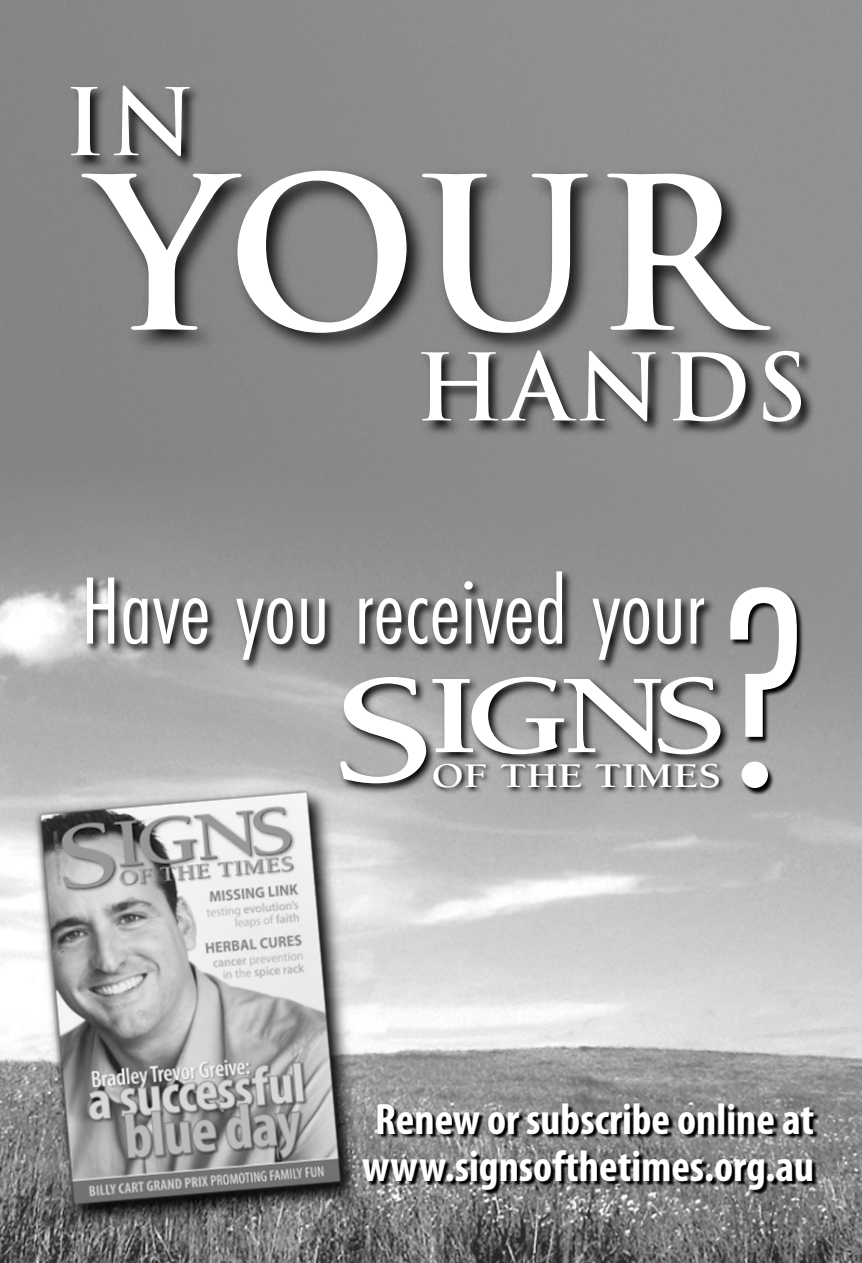
<style>
.page{position:relative;width:862px;height:1263px;background:#fff}
.page>*{position:absolute;margin:0;border:0;box-sizing:border-box;transform-origin:0 0}
.t1{font:300 condensed 294.07px "Futura EF";color:#fff}
.t2{font:700 206.78px "Trajan Pro";color:#fff}
.t3{font:700 115.2px "Berkeley";color:#fff;scale:1.25 1}
.t4{font:300 condensed 99px "Futura EF";color:#fff}
.t5{font:700 90.45px "Trajan Pro";letter-spacing:.05em;color:#fff}
.t6{font:700 condensed 44.1px/47.2px "Myriad Pro";color:#fff}
.t7{font:700 35.77px "Berkeley";color:#fff;scale:1.2 1}
.s1{font-size:157.95px}
</style>
<div class="page">
<img style="left:0;top:0;width:861px;height:1263px">
<svg style="left:30px;top:796px;width:335px;height:437px;background:#8f9091"></svg>
<img style="left:20px;top:770px;width:342px;height:456px">
<svg style="left:336px;top:674px;width:393px;height:122px;background:#777879"></svg>
<svg style="left:430px;top:759px;width:296px;height:36px;background:#8a8b8c"></svg>
<svg style="left:83px;top:567px;width:633px;height:105px;background:#838485"></svg>
<svg style="left:363px;top:1104px;width:455px;height:92px;background:#656667"></svg>
<div style="left:69px;top:82px;width:135px;height:90px;background:#000;opacity:.9"></div>
<div style="left:76px;top:163px;width:716px;height:195px;background:#000;opacity:.9"></div>
<div style="left:418px;top:347px;width:399px;height:91px;background:#000;opacity:.9"></div>
<svg style="left:729px;top:587px;width:75px;height:209px;background:#6e6f70"></svg>
<h3 class="t5" style="left:64px;top:66px;width:133px">IN</h3>
<h2 class="t2" style="left:91px;top:126px;width:660px">YOUR</h2>
<h3 class="t5" style="left:415px;top:331px;width:394px">HANDS</h3>
<h3 class="t4" style="left:81px;top:557px;width:625px">Have you received your</h3>
<h3 class="t3" style="left:331px;top:654px;width:307px"><span class="s1">S</span>IGNS</h3>
<p class="t7" style="left:431px;top:756px;width:239px">OF THE TIMES</p>
<h1 class="t1" style="left:714px;top:529px;width:99px">?</h1>
<p class="t6" style="left:362px;top:1096px;width:453px">Renew or subscribe online at www.signsofthetimes.org.au</p>
</div>
